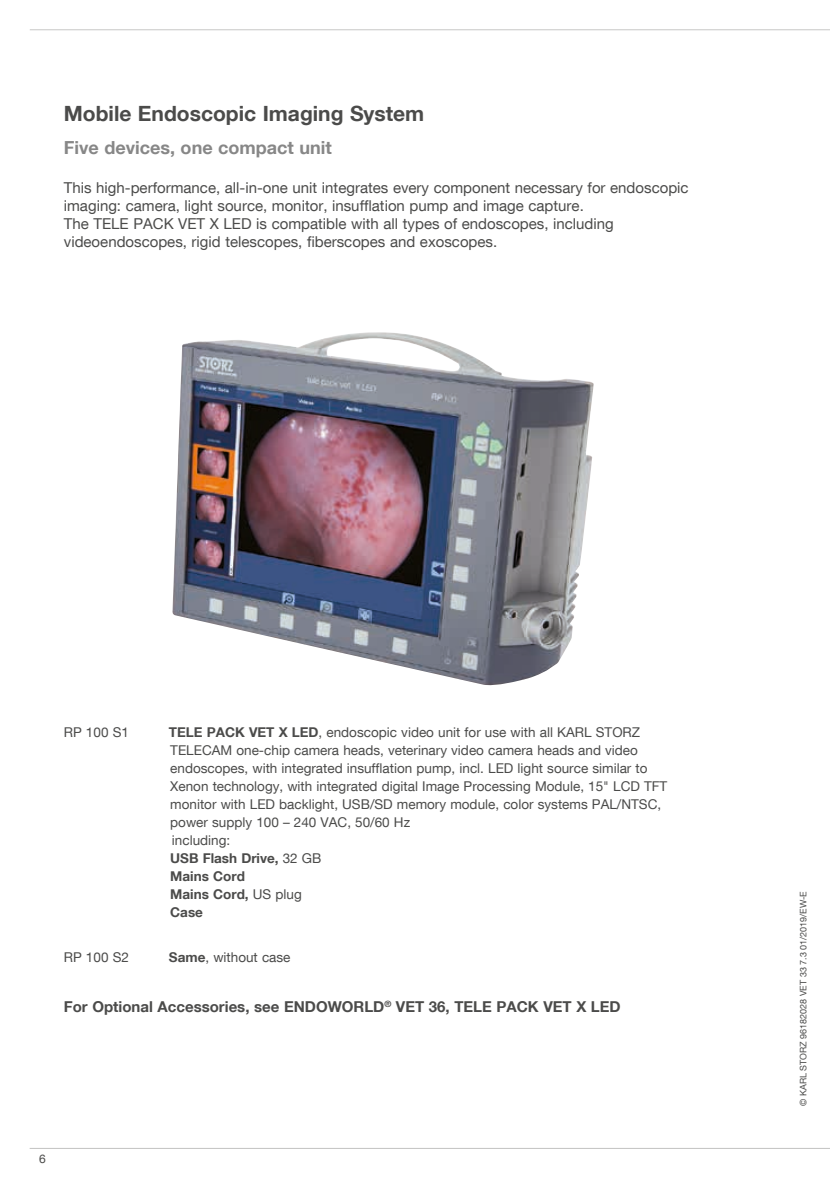
<style>
.page{position:relative;width:830px;height:1191px;background:#fff}
.page>*{position:absolute;margin:0;border:0;box-sizing:border-box;transform-origin:0 0}
.t1{font:700 21px "KS Helvetica Neue";color:#4b4b4a}
.t2{font:700 18px "KS Helvetica Neue";color:#878787}
.t3{font:15px/18px "KS Helvetica Neue";color:#4b4b4a}
.t4{font:700 15px "KS Helvetica Neue";color:#4b4b4a}
.t5{font:13.5px/18px "KS Helvetica Neue";color:#4b4b4a}
.t6{font:12px "KS Helvetica Neue";color:#4b4b4a}
.t7{font:9px "KS Helvetica Neue";color:#4b4b4a}
.s1{font-weight:700}
</style>
<div class="page">
<hr style="left:30px;top:29px;width:799px;height:1px;background:#c7c7c6">
<hr style="left:30px;top:1148px;width:799px;height:1px;background:#c7c7c6">
<img style="left:172px;top:332px;width:421px;height:354px">
<h1 class="t1" style="left:64px;top:101px;width:362px">Mobile Endoscopic Imaging System</h1>
<h2 class="t2" style="left:64px;top:136px;width:269px">Five devices, one compact unit</h2>
<p class="t3" style="left:64px;top:178px;width:626px">This high-performance, all-in-one unit integrates every component necessary for endoscopic imaging: camera, light source, monitor, insufflation pump and image capture.<br>The TELE PACK VET X LED is compatible with all types of endoscopes, including videoendoscopes, rigid telescopes, fiberscopes and exoscopes.</p>
<p class="t5" style="left:64px;top:723px;width:67px">RP 100 S1</p>
<p class="t5" style="left:169px;top:723px;width:499px"><span class="s1">TELE PACK VET X LED</span>, endoscopic video unit for use with all KARL STORZ TELECAM one-chip camera heads, veterinary video camera heads and video endoscopes, with integrated insufflation pump, incl. LED light source similar to Xenon technology, with integrated digital Image Processing Module, 15" LCD TFT monitor with LED backlight, USB/SD memory module, color systems PAL/NTSC, power supply 100 – 240 VAC, 50/60 Hz<br>including:<br><span class="s1">USB Flash Drive,</span> 32 GB<br><span class="s1">Mains Cord<br>Mains Cord,</span> US plug<br><span class="s1">Case</span></p>
<p class="t5" style="left:64px;top:947px;width:67px">RP 100 S2</p>
<p class="t5" style="left:169px;top:947px;width:123px"><span class="s1">Same</span>, without case</p>
<p class="t4" style="left:64px;top:997px;width:558px">For Optional Accessories, see ENDOWORLD<sup>®</sup> VET 36, TELE PACK VET X LED</p>
<p class="t6" style="left:39px;top:1151px;width:8px">6</p>
<p class="t7" style="left:797px;top:1106px;width:216px;rotate:-90deg">© KARL STORZ 96182028 VET 33 7.3 01/2019/EW-E</p>
</div>
